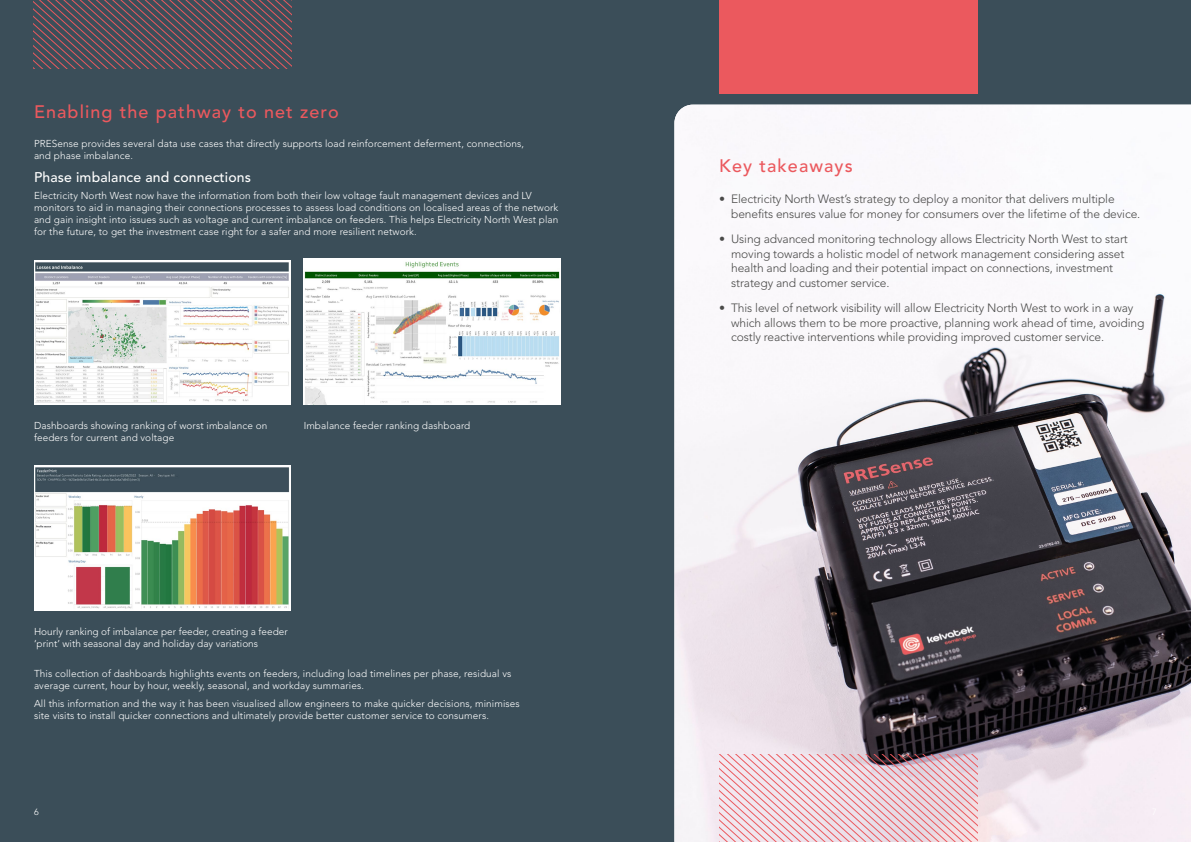
<style>
.page{position:relative;width:1191px;height:842px;background:#3b4e59}
.page>*{position:absolute;margin:0;border:0;box-sizing:border-box;transform-origin:0 0}
.t1{font:500 18px "Avenir LT Std";letter-spacing:.06em;color:#eb595e}
.t2{font:500 14px "Avenir LT Std";letter-spacing:.01em;color:#fff}
.t3{font:300 12px/14.4px "Avenir LT Std";letter-spacing:-.01em;color:#4a4a49}
.t4{font:300 10px/12px "Avenir LT Std";letter-spacing:.01em;color:#fff}
.t5{font:300 9px "Avenir LT Std";color:#fff}
</style>
<div class="page">
<svg style="left:34px;top:0;width:257px;height:68px"></svg>
<img style="left:674px;top:105px;width:517px;height:737px">
<img style="left:34px;top:260px;width:257px;height:145px">
<img style="left:34px;top:466px;width:257px;height:144px">
<img style="left:304px;top:259px;width:256px;height:145px">
<div style="left:719px;top:0;width:258px;height:93px;background:#eb595e"></div>
<svg style="left:719px;top:754px;width:258px;height:88px"></svg>
<h1 class="t1" style="left:34px;top:102px;width:306px">Enabling the pathway to net zero</h1>
<p class="t4" style="left:34px;top:138px;width:491px">PRESense provides several data use cases that directly supports load reinforcement deferment, connections, and phase imbalance.</p>
<h2 class="t2" style="left:34px;top:169px;width:218px">Phase imbalance and connections</h2>
<p class="t4" style="left:34px;top:190px;width:526px">Electricity North West now have the information from both their low voltage fault management devices and LV monitors to aid in managing their connections processes to assess load conditions on localised areas of the network and gain insight into issues such as voltage and current imbalance on feeders. This helps Electricity North West plan for the future, to get the investment case right for a safer and more resilient network.</p>
<p class="t4" style="left:34px;top:419px;width:235px">Dashboards showing ranking of worst imbalance on feeders for current and voltage</p>
<p class="t4" style="left:304px;top:419px;width:168px">Imbalance feeder ranking dashboard</p>
<p class="t4" style="left:34px;top:626px;width:255px">Hourly ranking of imbalance per feeder, creating a feeder ‘print’ with seasonal day and holiday day variations</p>
<p class="t4" style="left:34px;top:668px;width:479px">This collection of dashboards highlights events on feeders, including load timelines per phase, residual vs average current, hour by hour, weekly, seasonal, and workday summaries.</p>
<p class="t4" style="left:34px;top:698px;width:487px">All this information and the way it has been visualised allow engineers to make quicker decisions, minimises site visits to install quicker connections and ultimately provide better customer service to consumers.</p>
<p class="t5" style="left:34px;top:806px;width:6px">6</p>
<h1 class="t1" style="left:719px;top:155px;width:135px">Key takeaways</h1>
<p class="t3" style="left:731px;top:192px;width:411px;text-indent:-12px">• Electricity North West’s strategy to deploy a monitor that delivers multiple benefits ensures value for money for consumers over the lifetime of the device.</p>
<p class="t3" style="left:731px;top:232px;width:398px;text-indent:-12px">• Using advanced monitoring technology allows Electricity North West to start moving towards a holistic model of network management considering asset health and loading and their potential impact on connections, investment strategy and customer service.</p>
<p class="t3" style="left:731px;top:301px;width:415px;text-indent:-12px">• This level of network visibility will allow Electricity North West to work in a way which allows them to be more proactive, planning work ahead of time, avoiding costly reactive interventions while providing improved customer service.</p>
</div>
